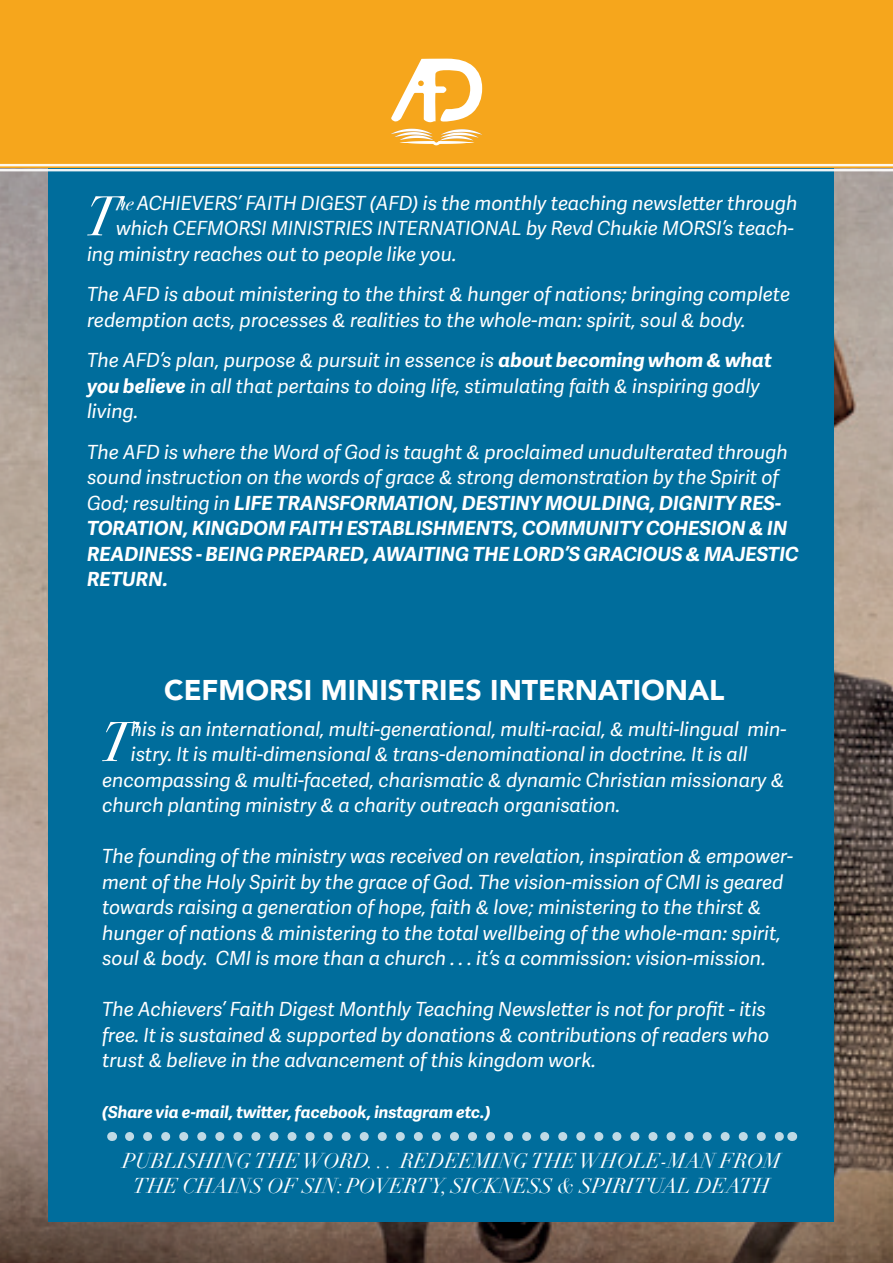
<style>
.page{position:relative;width:893px;height:1263px;background:#fff}
.page>*{position:absolute;margin:0;border:0;box-sizing:border-box;transform-origin:0 0}
.t1{font:italic 56.4px "Bodoni Svty Two ITCTT";color:#fff}
.t2{font:900 28.5px "Avenir";color:#fff}
.t3{font:italic 21px/25.2px "Didot";letter-spacing:-.01em;color:#fff;text-align:center}
.t4{font:italic 19.5px/25.5px "Adelle Sans";color:#fff}
.t5{font:italic 700 19.5px/25.5px "Adelle Sans";color:#fff}
.t6{font:italic 700 16.5px "Adelle Sans";color:#fff}
.s1{font-family:"Bodoni Svty Two ITCTT"}
.s2{font-weight:700}
.s3{font-weight:400}
</style>
<div class="page">
<img style="left:0;top:167px;width:893px;height:1096px">
<div style="left:49px;top:125px;width:785px;height:1097px;background:#006d9c"></div>
<svg style="left:130px;top:1132px;width:653px;height:9px"></svg>
<div style="left:0;top:0;width:893px;height:167px;background:#f6a61c"></div>
<svg style="left:391px;top:129px;width:91px;height:16px"></svg>
<svg style="left:391px;top:59px;width:91px;height:64px"></svg>
<hr style="left:0;top:164px;width:893px;height:2px;background:#fff">
<hr style="left:0;top:169px;width:893px;height:2px;background:#fff">
<p class="t4" style="left:116px;top:189px;width:683px"><span class="s1">he</span> ACHIEVERS’ FAITH DIGEST (AFD) is the monthly teaching newsletter through</p>
<p class="t4" style="left:116px;top:215px;width:679px">which CEFMORSI MINISTRIES INTERNATIONAL by Revd Chukie MORSI’s teach-</p>
<p class="t4" style="left:87px;top:240px;width:371px">ing ministry reaches out to people like you.</p>
<p class="t4" style="left:87px;top:281px;width:704px">The AFD is about ministering to the thirst &amp; hunger of nations; bringing complete redemption acts, processes &amp; realities to the whole-man: spirit, soul &amp; body.</p>
<p class="t4" style="left:87px;top:347px;width:686px">The AFD’s plan, purpose &amp; pursuit in essence is <span class="s2">about becoming whom &amp; what you believe</span> in all that pertains to doing life, stimulating faith &amp; inspiring godly living.</p>
<p class="t5" style="left:87px;top:439px;width:713px"><span class="s3">The AFD is where the Word of God is taught &amp; proclaimed unudulterated through sound instruction on the words of grace &amp; strong demonstration by the Spirit of God; resulting in</span> LIFE TRANSFORMATION, DESTINY MOULDING, DIGNITY RES-TORATION, KINGDOM FAITH ESTABLISHMENTS, COMMUNITY COHESION &amp; IN READINESS - BEING PREPARED, AWAITING THE LORD’S GRACIOUS &amp; MAJESTIC RETURN.</p>
<h1 class="t1" style="left:84px;top:167px;width:34px">T</h1>
<h2 class="t2" style="left:164px;top:666px;width:562px">CEFMORSI MINISTRIES INTERNATIONAL</h2>
<p class="t4" style="left:131px;top:715px;width:657px">his is an international, multi-generational, multi-racial, &amp; multi-lingual min-</p>
<p class="t4" style="left:131px;top:741px;width:618px">istry. It is multi-dimensional &amp; trans-denominational in doctrine. It is all</p>
<p class="t4" style="left:102px;top:766px;width:684px">encompassing &amp; multi-faceted, charismatic &amp; dynamic Christian missionary &amp;</p>
<p class="t4" style="left:102px;top:792px;width:520px">church planting ministry &amp; a charity outreach organisation.</p>
<p class="t4" style="left:102px;top:843px;width:693px">The founding of the ministry was received on revelation, inspiration &amp; empower&shy;ment of the Holy Spirit by the grace of God. The vision-mission of CMI is geared towards raising a generation of hope, faith &amp; love; ministering to the thirst &amp; hunger of nations &amp; ministering to the total wellbeing of the whole-man: spirit, soul &amp; body. CMI is more than a church . . . it’s a commission: vision-mission.</p>
<p class="t4" style="left:102px;top:996px;width:669px">The Achievers’ Faith Digest Monthly Teaching Newsletter is not for profit - itis free. It is sustained &amp; supported by donations &amp; contributions of readers who trust &amp; believe in the advancement of this kingdom work.</p>
<p class="t6" style="left:102px;top:1100px;width:390px">(Share via e-mail, twitter, facebook, instagram etc.)</p>
<p class="t3" style="left:122px;top:1148px;width:660px">PUBLISHING THE WORD. . . REDEEMING THE WHOLE-MAN FROM<br>THE CHAINS OF SIN: POVERTY, SICKNESS &amp; SPIRITUAL DEATH</p>
<h1 class="t1" style="left:99px;top:693px;width:34px">T</h1>
</div>
